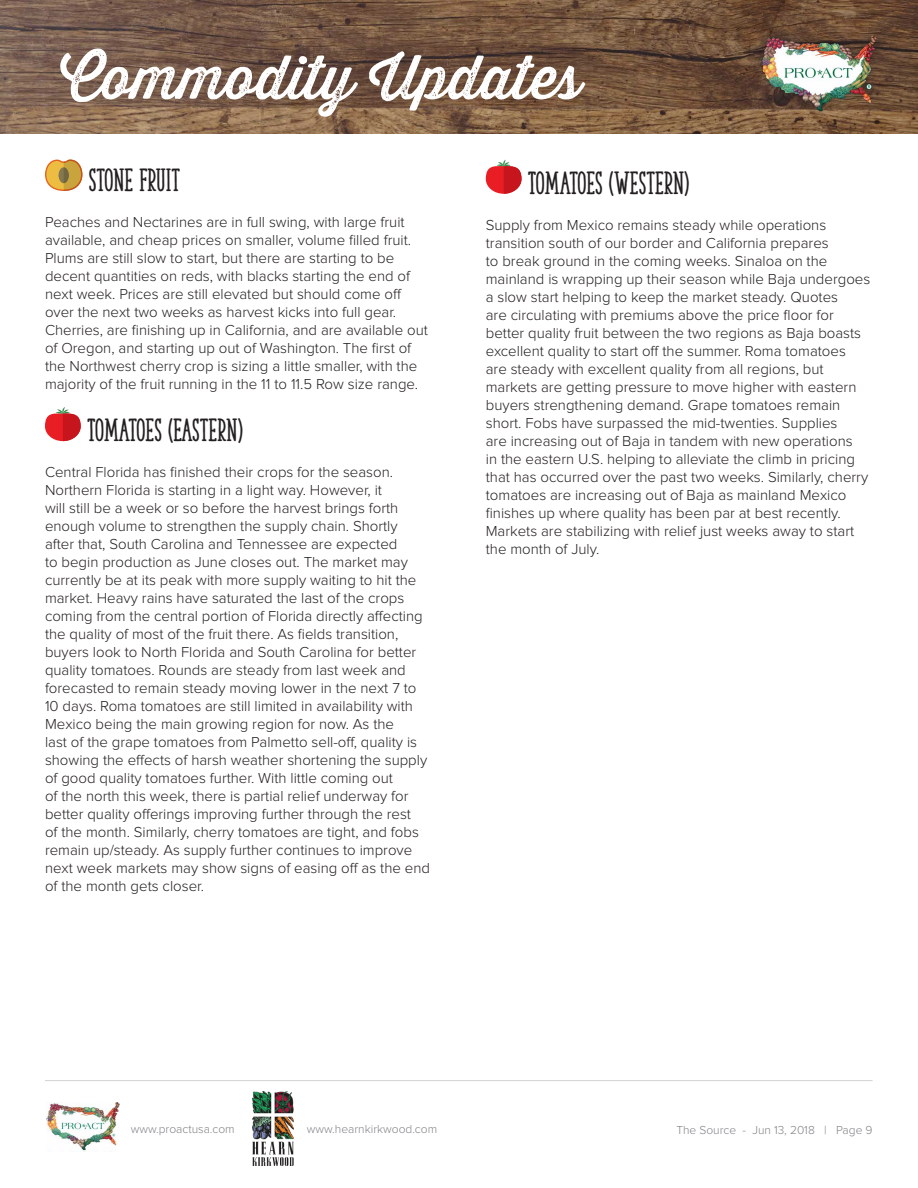
<style>
.page{position:relative;width:918px;height:1188px;background:#fff}
.page>*{position:absolute;margin:0;border:0;box-sizing:border-box;transform-origin:0 0}
.t1{font:60px "Thirsty Rough Reg One";color:#fff}
.t2{font:30px "The Serif Hand Extrablack";color:#231f20}
.t3{font:700 27px "Proxima Nova";color:#fff}
.t4{font:300 15px/18px "Proxima Nova";color:#231f20}
.t5{font:300 12px "Proxima Nova";color:#808285}
</style>
<div class="page">
<hr style="left:45px;top:1080px;width:828px;height:1px;background:#d1d2d4">
<img style="left:0;top:0;width:918px;height:134px">
<div style="left:752px;top:25px;width:133px;height:94px;background:#231f20;opacity:.6"></div>
<img style="left:761px;top:36px;width:115px;height:76px">
<img style="left:46px;top:1102px;width:74px;height:49px">
<img style="left:252px;top:1091px;width:41px;height:75px">
<svg style="left:45px;top:160px;width:37px;height:31px"></svg>
<svg style="left:45px;top:407px;width:36px;height:34px"></svg>
<svg style="left:486px;top:160px;width:36px;height:34px"></svg>
<h1 class="t1" style="left:60px;top:33px;width:523px">Commodity Updates</h1>
<h3 class="t3" style="left:219px;top:80px;width:154px">Jun 13, 2018</h3>
<h2 class="t2" style="left:89px;top:162px;width:93px">STONE FRUIT</h2>
<p class="t4" style="left:45px;top:214px;width:385px">Peaches and Nectarines are in full swing, with large fruit available, and cheap prices on smaller, volume filled fruit.<br>Plums are still slow to start, but there are starting to be decent quantities on reds, with blacks starting the end of next week. Prices are still elevated but should come off over the next two weeks as harvest kicks into full gear.<br>Cherries, are finishing up in California, and are available out of Oregon, and starting up out of Washington. The first of the Northwest cherry crop is sizing a little smaller, with the majority of the fruit running in the 11 to 11.5 Row size range.</p>
<h2 class="t2" style="left:87px;top:412px;width:157px">TOMATOES (EASTERN)</h2>
<p class="t4" style="left:45px;top:464px;width:387px">Central Florida has finished their crops for the season.<br>Northern Florida is starting in a light way. However, it<br>will still be a week or so before the harvest brings forth enough volume to strengthen the supply chain. Shortly after that, South Carolina and Tennessee are expected<br>to begin production as June closes out. The market may currently be at its peak with more supply waiting to hit the market. Heavy rains have saturated the last of the crops coming from the central portion of Florida directly affecting the quality of most of the fruit there. As fields transition, buyers look to North Florida and South Carolina for better quality tomatoes. Rounds are steady from last week and forecasted to remain steady moving lower in the next 7 to 10 days. Roma tomatoes are still limited in availability with Mexico being the main growing region for now. As the<br>last of the grape tomatoes from Palmetto sell-off, quality is showing the effects of harsh weather shortening the supply of good quality tomatoes further. With little coming out<br>of the north this week, there is partial relief underway for better quality offerings improving further through the rest<br>of the month. Similarly, cherry tomatoes are tight, and fobs remain up/steady. As supply further continues to improve next week markets may show signs of easing off as the end of the month gets closer.</p>
<h2 class="t2" style="left:528px;top:165px;width:163px">TOMATOES (WESTERN)</h2>
<p class="t4" style="left:486px;top:216px;width:386px">Supply from Mexico remains steady while operations transition south of our border and California prepares<br>to break ground in the coming weeks. Sinaloa on the mainland is wrapping up their season while Baja undergoes a slow start helping to keep the market steady. Quotes<br>are circulating with premiums above the price floor for better quality fruit between the two regions as Baja boasts excellent quality to start off the summer. Roma tomatoes are steady with excellent quality from all regions, but markets are getting pressure to move higher with eastern buyers strengthening demand. Grape tomatoes remain short. Fobs have surpassed the mid-twenties. Supplies<br>are increasing out of Baja in tandem with new operations<br>in the eastern U.S. helping to alleviate the climb in pricing that has occurred over the past two weeks. Similarly, cherry tomatoes are increasing out of Baja as mainland Mexico finishes up where quality has been par at best recently.<br>Markets are stabilizing with relief just weeks away to start the month of July.</p>
<p class="t5" style="left:131px;top:1124px;width:105px">www.proactusa.com</p>
<p class="t5" style="left:307px;top:1124px;width:132px">www.hearnkirkwood.com</p>
<p class="t5" style="left:676px;top:1124px;width:198px">The Source - Jun 13, 2018 | Page 9</p>
</div>
